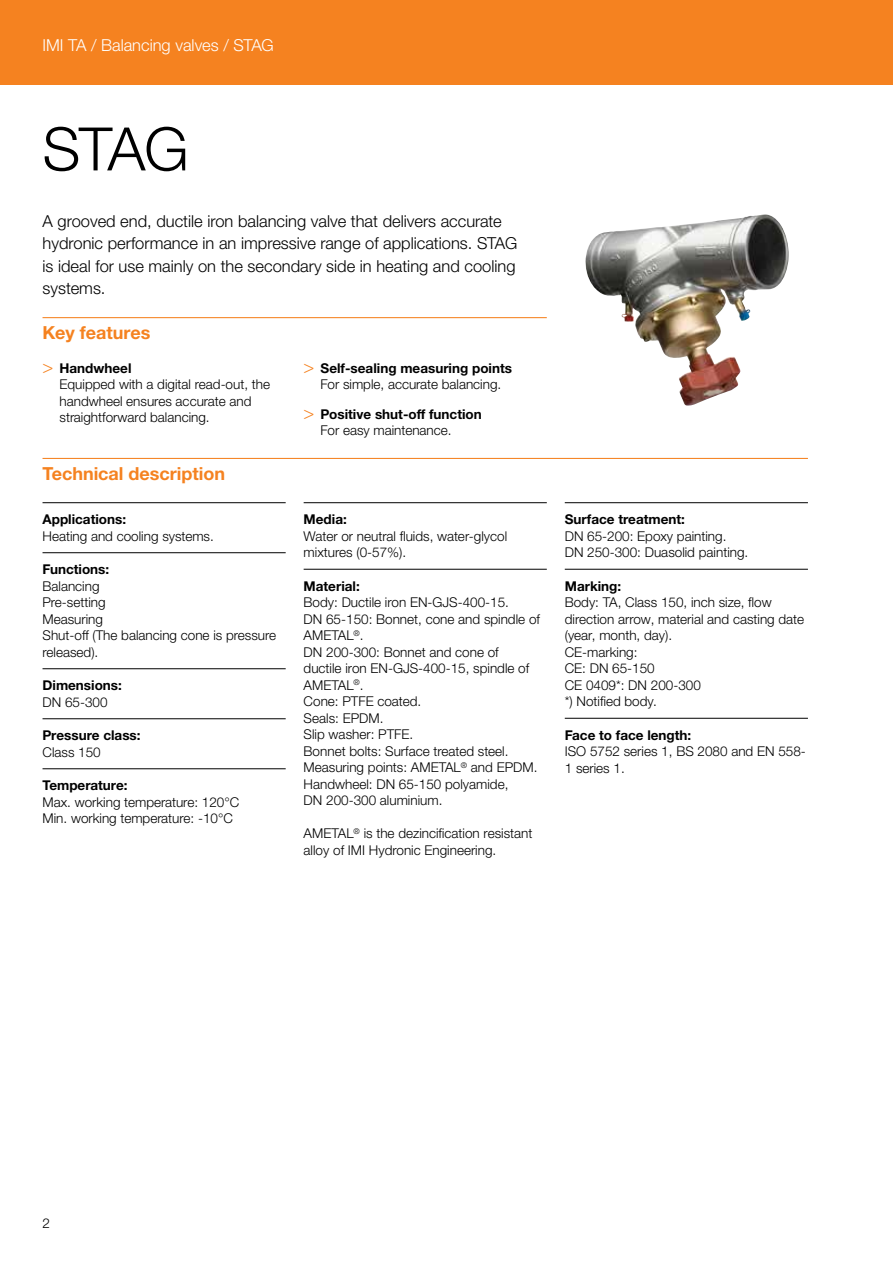
<style>
.page{position:relative;width:893px;height:1263px;background:#fff}
.page>*{position:absolute;margin:0;border:0;box-sizing:border-box;transform-origin:0 0}
.t1{font:300 60px "Helvetica Neue LTW1 G";color:#000}
.t2{font:700 18px "Helvetica Neue LTW1 G";color:#f58220}
.t3{font:300 16.5px/22.5px "Helvetica Neue LTW1 G";color:#000}
.t4{font:300 16.5px "Helvetica Neue LTW1 G";color:#fff}
.t5{font:300 13.5px/16.5px "Helvetica Neue LTW1 G";color:#000}
.t6{font:700 13.5px/16.5px "Helvetica Neue LTW1 G";color:#000}
.s1{font-family:"Helvetica Neue LT Std";font-size:18px;color:#f58220}
.s2{font-weight:700}
.s3{font-family:"Helvetica Neue LT Std";font-weight:300;font-size:18px;color:#f58220}
.s4{font-weight:300}
</style>
<div class="page">
<div style="left:0;top:0;width:893px;height:85px;background:#f58220"></div>
<hr style="left:43px;top:317px;width:504px;height:1px;background:#f58220">
<hr style="left:43px;top:458px;width:765px;height:1px;background:#f58220">
<hr style="left:43px;top:502px;width:243px;height:1px;background:#000">
<hr style="left:43px;top:552px;width:243px;height:1px;background:#000">
<hr style="left:43px;top:668px;width:243px;height:1px;background:#000">
<hr style="left:43px;top:718px;width:243px;height:1px;background:#000">
<hr style="left:43px;top:768px;width:243px;height:1px;background:#000">
<hr style="left:304px;top:502px;width:243px;height:1px;background:#000">
<hr style="left:304px;top:569px;width:243px;height:1px;background:#000">
<hr style="left:565px;top:502px;width:243px;height:1px;background:#000">
<hr style="left:565px;top:569px;width:243px;height:1px;background:#000">
<hr style="left:565px;top:718px;width:243px;height:1px;background:#000">
<img style="left:585px;top:215px;width:176px;height:191px">
<p class="t4" style="left:43px;top:35px;width:233px">IMI TA / Balancing valves / STAG</p>
<h1 class="t1" style="left:43px;top:112px;width:148px">STAG</h1>
<p class="t3" style="left:43px;top:210px;width:476px">A grooved end, ductile iron balancing valve that delivers accurate hydronic performance in an impressive range of applications. STAG is ideal for use mainly on the secondary side in heating and cooling systems.</p>
<h2 class="t2" style="left:43px;top:322px;width:109px">Key features</h2>
<p class="t5" style="left:60px;top:360px;width:212px;text-indent:-17px"><span class="s1">&gt;</span> <span class="s2">Handwheel<br></span>Equipped with a digital read-out, the handwheel ensures accurate and straightforward balancing.</p>
<p class="t5" style="left:304px;top:360px;width:210px;text-align:center"><span class="s1">&gt;</span> <span class="s2">Self-sealing measuring points<br></span>For simple, accurate balancing.</p>
<p class="t6" style="left:321px;top:406px;width:163px;text-indent:-17px"><span class="s3">&gt;</span> Positive shut-off function<br><span class="s4">For easy maintenance.</span></p>
<h2 class="t2" style="left:43px;top:463px;width:184px">Technical description</h2>
<p class="t6" style="left:43px;top:511px;width:85px">Applications:</p>
<p class="t5" style="left:43px;top:528px;width:173px">Heating and cooling systems.</p>
<p class="t6" style="left:43px;top:561px;width:68px">Functions:</p>
<p class="t5" style="left:43px;top:578px;width:235px">Balancing<br>Pre-setting<br>Measuring<br>Shut-off (The balancing cone is pressure released).</p>
<p class="t6" style="left:43px;top:677px;width:81px">Dimensions:</p>
<p class="t5" style="left:43px;top:694px;width:67px">DN 65-300</p>
<p class="t6" style="left:43px;top:727px;width:100px">Pressure class:</p>
<p class="t5" style="left:43px;top:744px;width:60px">Class 150</p>
<p class="t6" style="left:43px;top:777px;width:87px">Temperature:</p>
<p class="t5" style="left:43px;top:794px;width:198px">Max. working temperature: 120°C<br>Min. working temperature: -10°C</p>
<p class="t6" style="left:304px;top:511px;width:45px">Media:</p>
<p class="t5" style="left:304px;top:528px;width:205px">Water or neutral fluids, water-glycol mixtures (0-57%).</p>
<p class="t6" style="left:304px;top:578px;width:58px">Material:</p>
<p class="t5" style="left:304px;top:594px;width:238px">Body: Ductile iron EN-GJS-400-15.<br>DN 65-150: Bonnet, cone and spindle of<br>AMETAL<sup>®</sup>.<br>DN 200-300: Bonnet and cone of ductile iron EN-GJS-400-15, spindle of<br>AMETAL<sup>®</sup>.<br>Cone: PTFE coated.<br>Seals: EPDM.<br>Slip washer: PTFE.<br>Bonnet bolts: Surface treated steel.<br>Measuring points: AMETAL<sup>®</sup> and EPDM.<br>Handwheel: DN 65-150 polyamide,<br>DN 200-300 aluminium.</p>
<p class="t5" style="left:304px;top:825px;width:230px">AMETAL<sup>®</sup> is the dezincification resistant alloy of IMI Hydronic Engineering.</p>
<p class="t6" style="left:565px;top:511px;width:122px">Surface treatment:</p>
<p class="t5" style="left:565px;top:528px;width:185px">DN 65-200: Epoxy painting.<br>DN 250-300: Duasolid painting.</p>
<p class="t6" style="left:565px;top:578px;width:58px">Marking:</p>
<p class="t5" style="left:565px;top:594px;width:241px">Body: TA, Class 150, inch size, flow direction arrow, material and casting date (year, month, day).<br>CE-marking:<br>CE: DN 65-150<br>CE 0409*: DN 200-300<br>*) Notified body.</p>
<p class="t6" style="left:565px;top:727px;width:128px">Face to face length:</p>
<p class="t5" style="left:565px;top:743px;width:243px">ISO 5752 series 1, BS 2080 and EN 558-<br>1 series 1.</p>
<p class="t5" style="left:43px;top:1215px;width:9px">2</p>
</div>
